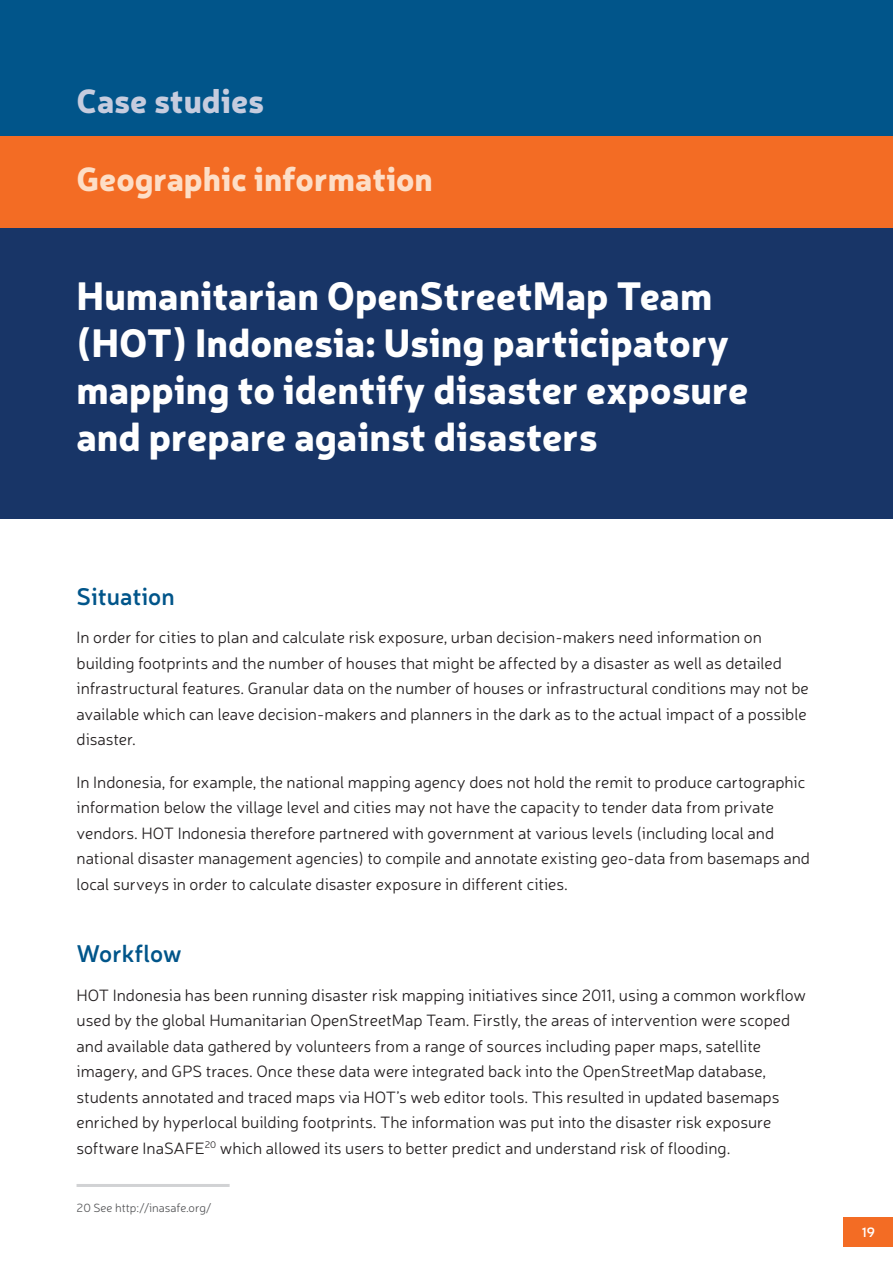
<style>
.page{position:relative;width:893px;height:1263px;background:#fff}
.page>*{position:absolute;margin:0;border:0;box-sizing:border-box;transform-origin:0 0}
.t1{font:900 39px/46.8px "Neris";color:#fff}
.t2{font:900 33px "Neris";color:#fddec7}
.t3{font:900 33px "Neris";color:#c6ccde}
.t4{font:600 24px "Neris";color:#01558a}
.t5{font:300 16.5px/25.5px "Neris";color:#231f20}
.t6{font:600 13.5px "Neris";color:#fff}
.t7{font:300 12px "Neris";color:#57585a}
</style>
<div class="page">
<div style="left:843px;top:1217px;width:50px;height:30px;background:#f36c24"></div>
<div style="left:0;top:0;width:893px;height:519px;background:#01558a"></div>
<div style="left:0;top:196px;width:893px;height:323px;background:#183567"></div>
<div style="left:0;top:136px;width:893px;height:91px;background:#f36c24"></div>
<hr style="left:77px;top:1184px;width:153px;height:3px;background:#d1d2d4">
<h2 class="t3" style="left:77px;top:77px;width:189px">Case studies</h2>
<h2 class="t2" style="left:77px;top:155px;width:358px">Geographic information</h2>
<h1 class="t1" style="left:77px;top:271px;width:673px">Humanitarian OpenStreetMap Team (HOT) Indonesia: Using participatory mapping to identify disaster exposure and prepare against disasters</h1>
<h3 class="t4" style="left:77px;top:580px;width:100px">Situation</h3>
<p class="t5" style="left:77px;top:624px;width:734px">In order for cities to plan and calculate risk exposure, urban decision-makers need information on building footprints and the number of houses that might be affected by a disaster as well as detailed infrastructural features. Granular data on the number of houses or infrastructural conditions may not be available which can leave decision-makers and planners in the dark as to the actual impact of a possible disaster.</p>
<p class="t5" style="left:77px;top:769px;width:735px">In Indonesia, for example, the national mapping agency does not hold the remit to produce cartographic information below the village level and cities may not have the capacity to tender data from private vendors. HOT Indonesia therefore partnered with government at various levels (including local and national disaster management agencies) to compile and annotate existing geo-data from basemaps and local surveys in order to calculate disaster exposure in different cities.</p>
<h3 class="t4" style="left:77px;top:937px;width:107px">Workflow</h3>
<p class="t5" style="left:77px;top:981px;width:731px">HOT Indonesia has been running disaster risk mapping initiatives since 2011, using a common workflow used by the global Humanitarian OpenStreetMap Team. Firstly, the areas of intervention were scoped and available data gathered by volunteers from a range of sources including paper maps, satellite imagery, and GPS traces. Once these data were integrated back into the OpenStreetMap database, students annotated and traced maps via HOT’s web editor tools. This resulted in updated basemaps enriched by hyperlocal building footprints. The information was put into the disaster risk exposure software InaSAFE<sup>20</sup> which allowed its users to better predict and understand risk of flooding.</p>
<p class="t7" style="left:77px;top:1200px;width:137px">20 See http://inasafe.org/</p>
<p class="t6" style="left:862px;top:1223px;width:15px">19</p>
</div>
